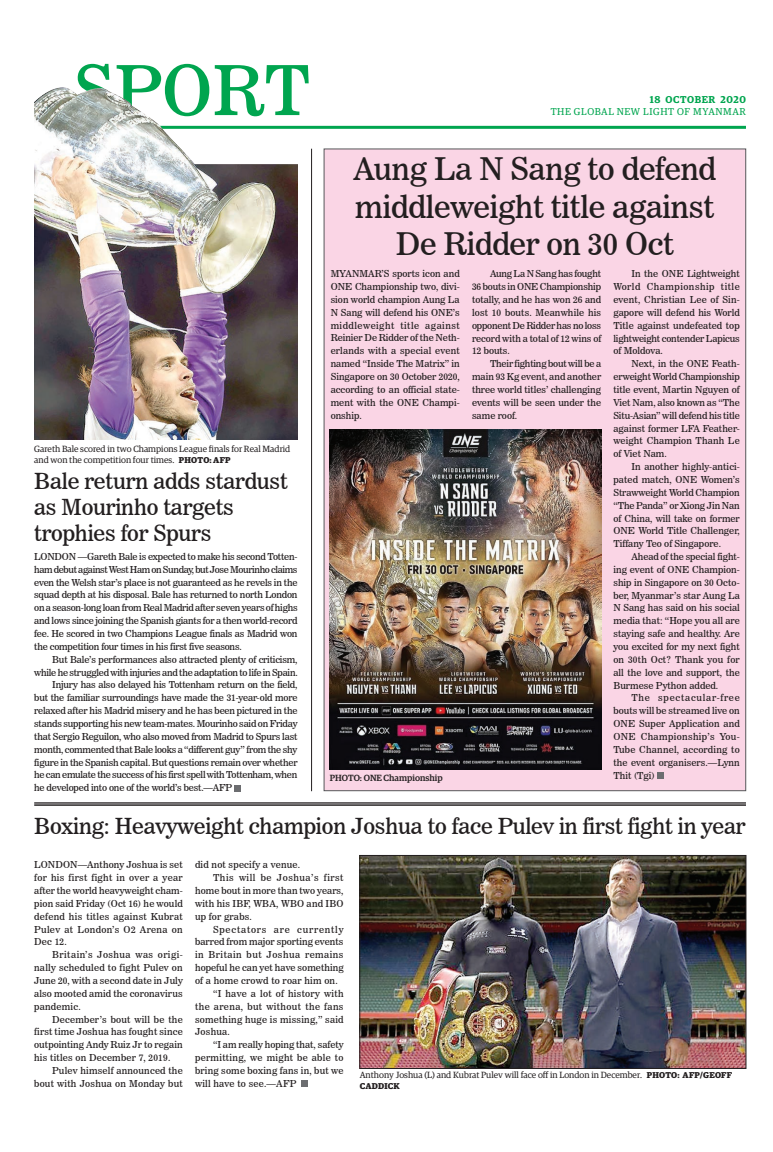
<style>
.page{position:relative;width:773px;height:1152px;background:#fff}
.page>*{position:absolute;margin:0;border:0;box-sizing:border-box;transform-origin:0 0}
.t1{font:68.5px "News 706 BT Roman C";color:#00a54f}
.t2{font:31px/37.6px "News 706 BT Roman C";letter-spacing:-.01em;color:#231f20;text-align:center}
.t3{font:22px/26.4px "News 706 BT Roman C";letter-spacing:-.01em;color:#231f20}
.t4{font:10px "Guardian Egyp";letter-spacing:.06em;color:#00a54f}
.t5{font:600 10px "Guardian Egyp";letter-spacing:.06em;color:#00a54f}
.t6{font:9.5px/12.9px "News 706 BT Roman C";color:#231f20;text-align:justify}
.t7{font:9.5px "News 706 BT Roman C";letter-spacing:-.02em;color:#231f20}
.t8{font:9.5px/12.9px "News 706 BT Roman C";letter-spacing:.02em;color:#231f20;text-align:right}
.t9{font:9.5px "News 706 BT Roman C";letter-spacing:-.025em;color:#231f20}
.t10{font:9.5px "News 706 BT Roman C";letter-spacing:-.03em;color:#231f20}
.t11{font:9.5px "News 706 BT Roman C";letter-spacing:.035em;color:#231f20}
.t12{font:9.5px "News 706 BT Roman C";letter-spacing:.025em;color:#231f20}
.t13{font:9.5px "News 706 BT Roman C";letter-spacing:.045em;color:#231f20}
.t14{font:9.5px "News 706 BT Roman C";letter-spacing:.05em;color:#231f20}
.t15{font:9.5px "News 706 BT Roman C";letter-spacing:.03em;color:#231f20}
.t16{font:9.5px "News 706 BT Roman C";letter-spacing:.08em;color:#231f20}
.t17{font:9px/10.8px "Guardian Egyp";color:#231f20}
.t18{font:500 9px "Guardian Egyp";color:#231f20}
.t19{font:700 8.5px "Guardian Egyp";letter-spacing:.02em;color:#231f20}
.s1{font-weight:700;font-size:8.5px}
</style>
<div class="page">
<hr style="left:35px;top:126px;width:711px;height:3px;background:#00a54f">
<div style="left:323px;top:148px;width:423px;height:643px;background:#fad5e5;border:1px solid #57585a"></div>
<img style="left:34px;top:87px;width:263px;height:353px">
<img style="left:361px;top:857px;width:383px;height:210px">
<div style="left:359px;top:855px;width:387px;height:214px;border:1px solid #231f20"></div>
<svg style="left:234px;top:785px;width:6px;height:6px"></svg>
<div style="left:301px;top:1080px;width:6px;height:7px;background:#6c6d70"></div>
<hr style="left:34px;top:803px;width:712px;height:1px;background:#231f20">
<hr style="left:34px;top:804px;width:712px;height:1px;background:#231f20">
<hr style="left:34px;top:805px;width:712px;height:1px;background:#231f20">
<hr style="left:311px;top:149px;width:1px;height:642px;background:#231f20">
<img style="left:329px;top:430px;width:272px;height:339px">
<svg style="left:657px;top:772px;width:6px;height:6px"></svg>
<h1 class="t1" style="left:73px;top:49px;width:238px">SPORT</h1>
<p class="t17" style="left:34px;top:443px;width:257px">Gareth Bale scored in two Champions League finals for Real Madrid and won the competition four times. <span class="s1">PHOTO: AFP</span></p>
<h3 class="t3" style="left:34px;top:468px;width:255px">Bale return adds stardust as Mourinho targets trophies for Spurs</h3>
<p class="t6" style="left:34px;top:550px;width:265px">LONDON —Gareth Bale is expected to make his second Totten&shy;ham debut against West Ham on Sunday, but Jose Mourinho claims even the Welsh star’s place is not guaranteed as he revels in the squad depth at his disposal. Bale has returned to north London on a season-long loan from Real Madrid after seven years of highs and lows since joining the Spanish giants for a then world-record fee. He scored in two Champions League finals as Madrid won the competition four times in his first five seasons.</p>
<p class="t7" style="left:52px;top:654px;width:247px">But Bale’s performances also attracted plenty of criticism,</p>
<p class="t9" style="left:34px;top:666px;width:265px">while he struggled with injuries and the adaptation to life in Spain.</p>
<p class="t7" style="left:52px;top:679px;width:247px">Injury has also delayed his Tottenham return on the field,</p>
<p class="t7" style="left:34px;top:692px;width:265px">but the familiar surroundings have made the 31-year-old more</p>
<p class="t7" style="left:34px;top:705px;width:265px">relaxed after his Madrid misery and he has been pictured in the</p>
<p class="t7" style="left:34px;top:718px;width:265px">stands supporting his new team-mates. Mourinho said on Friday</p>
<p class="t7" style="left:34px;top:731px;width:265px">that Sergio Reguilon, who also moved from Madrid to Spurs last</p>
<p class="t9" style="left:34px;top:744px;width:265px">month, commented that Bale looks a “different guy” from the shy</p>
<p class="t7" style="left:34px;top:756px;width:265px">figure in the Spanish capital. But questions remain over whether</p>
<p class="t10" style="left:34px;top:769px;width:264px">he can emulate the success of his first spell with Tottenham, when</p>
<p class="t7" style="left:34px;top:782px;width:199px">he developed into one of the world’s best.—AFP</p>
<p class="t5" style="left:649px;top:92px;width:98px">18 OCTOBER 2020</p>
<p class="t4" style="left:550px;top:105px;width:197px">THE GLOBAL NEW LIGHT OF MYANMAR</p>
<h2 class="t2" style="left:353px;top:150px;width:364px">Aung La N Sang to defend middleweight title against<br>De Ridder on 30 Oct</h2>
<p class="t6" style="left:330px;top:267px;width:131px">MYANMAR’S sports icon and ONE Championship two, divi&shy;sion world champion Aung La N Sang will defend his ONE’s middleweight title against Reinier De Ridder of the Neth&shy;erlands with a special event named “Inside The Matrix” in Singapore on 30 October 2020, according to an official state&shy;ment with the ONE Champi&shy;onship.</p>
<p class="t6" style="left:472px;top:267px;width:131px;text-indent:18px">Aung La N Sang has fought 36 bouts in ONE Championship totally, and he has won 26 and lost 10 bouts. Meanwhile his opponent De Ridder has no loss record with a total of 12 wins of 12 bouts.</p>
<p class="t6" style="left:613px;top:267px;width:128px;text-indent:18px">In the ONE Lightweight World Championship title event, Christian Lee of Sin&shy;gapore will defend his World Title against undefeated top lightweight contender Lapicus of Moldova.</p>
<p class="t6" style="left:613px;top:357px;width:128px;text-indent:18px">Next, in the ONE Feath&shy;erweight World Championship title event, Martin Nguyen of Viet Nam, also known as “The Situ-Asian” will defend his title against former LFA Feather&shy;weight Champion Thanh Le of Viet Nam.</p>
<p class="t6" style="left:613px;top:460px;width:128px;text-indent:18px">In another highly-antici&shy;pated match, ONE Women’s Strawweight World Champion “The Panda” or Xiong Jin Nan of China, will take on former ONE World Title Challenger, Tiffany Teo of Singapore.</p>
<p class="t6" style="left:613px;top:550px;width:128px;text-indent:18px">Ahead of the special fight&shy;ing event of ONE Champion&shy;ship in Singapore on 30 Octo&shy;ber, Myanmar’s star Aung La N Sang has said on his social media that: “Hope you all are staying safe and healthy. Are you excited for my next fight on 30th Oct? Thank you for all the love and support, the Burmese Python added.</p>
<p class="t6" style="left:613px;top:692px;width:128px;text-indent:18px">The spectacular-free bouts will be streamed live on ONE Super Application and ONE Championship’s You-Tube Channel, according to the event organisers.—Lynn</p>
<p class="t6" style="left:472px;top:357px;width:131px;text-indent:18px">Their fighting bout will be a main 93 Kg event, and another three world titles’ challenging events will be seen under the same roof.</p>
<p class="t18" style="left:330px;top:771px;width:114px">PHOTO: ONE Championship</p>
<p class="t6" style="left:613px;top:769px;width:43px">Thit (Tgi)</p>
<h3 class="t3" style="left:34px;top:812px;width:712px">Boxing: Heavyweight champion Joshua to face Pulev in first fight in year</h3>
<p class="t6" style="left:34px;top:858px;width:150px">LONDON—Anthony Joshua is set for his first fight in over a year after the world heavyweight cham&shy;pion said Friday (Oct 16) he would defend his titles against Kubrat Pulev at London’s O2 Arena on Dec 12.</p>
<p class="t6" style="left:34px;top:948px;width:150px;text-indent:18px">Britain’s Joshua was origi&shy;nally scheduled to fight Pulev on June 20, with a second date in July also mooted amid the coronavirus pandemic.</p>
<p class="t6" style="left:34px;top:1013px;width:150px;text-indent:18px">December’s bout will be the first time Joshua has fought since outpointing Andy Ruiz Jr to regain his titles on December 7, 2019.</p>
<p class="t8" style="left:34px;top:1064px;width:150px">Pulev himself announced the bout with Joshua on Monday but</p>
<p class="t8" style="left:195px;top:858px;width:107px">did not specify a venue.</p>
<p class="t14" style="left:213px;top:872px;width:132px">This will be Joshua’s first</p>
<p class="t6" style="left:195px;top:884px;width:150px">home bout in more than two years,</p>
<p class="t8" style="left:195px;top:897px;width:150px">with his IBF, WBA, WBO and IBO</p>
<p class="t8" style="left:195px;top:910px;width:58px">up for grabs.</p>
<p class="t16" style="left:213px;top:924px;width:132px">Spectators are currently</p>
<p class="t6" style="left:195px;top:936px;width:150px">barred from major sporting events</p>
<p class="t13" style="left:195px;top:949px;width:150px">in Britain but Joshua remains</p>
<p class="t6" style="left:195px;top:961px;width:150px">hopeful he can yet have something</p>
<p class="t8" style="left:195px;top:974px;width:144px">of a home crowd to roar him on.</p>
<p class="t15" style="left:213px;top:988px;width:132px">“I have a lot of history with</p>
<p class="t11" style="left:195px;top:1001px;width:150px">the arena, but without the fans</p>
<p class="t8" style="left:195px;top:1013px;width:150px">something huge is missing,” said</p>
<p class="t6" style="left:195px;top:1026px;width:36px">Joshua.</p>
<p class="t6" style="left:213px;top:1038px;width:132px">“I am really hoping that, safety</p>
<p class="t12" style="left:195px;top:1052px;width:150px">permitting, we might be able to</p>
<p class="t8" style="left:195px;top:1064px;width:150px">bring some boxing fans in, but we</p>
<p class="t8" style="left:195px;top:1077px;width:103px">will have to see.—AFP</p>
<p class="t17" style="left:360px;top:1069px;width:374px">Anthony Joshua (L) and Kubrat Pulev will face off in London in December. <span class="s1">PHOTO: AFP/GEOFF</span></p>
<p class="t19" style="left:360px;top:1079px;width:41px">CADDICK</p>
</div>
